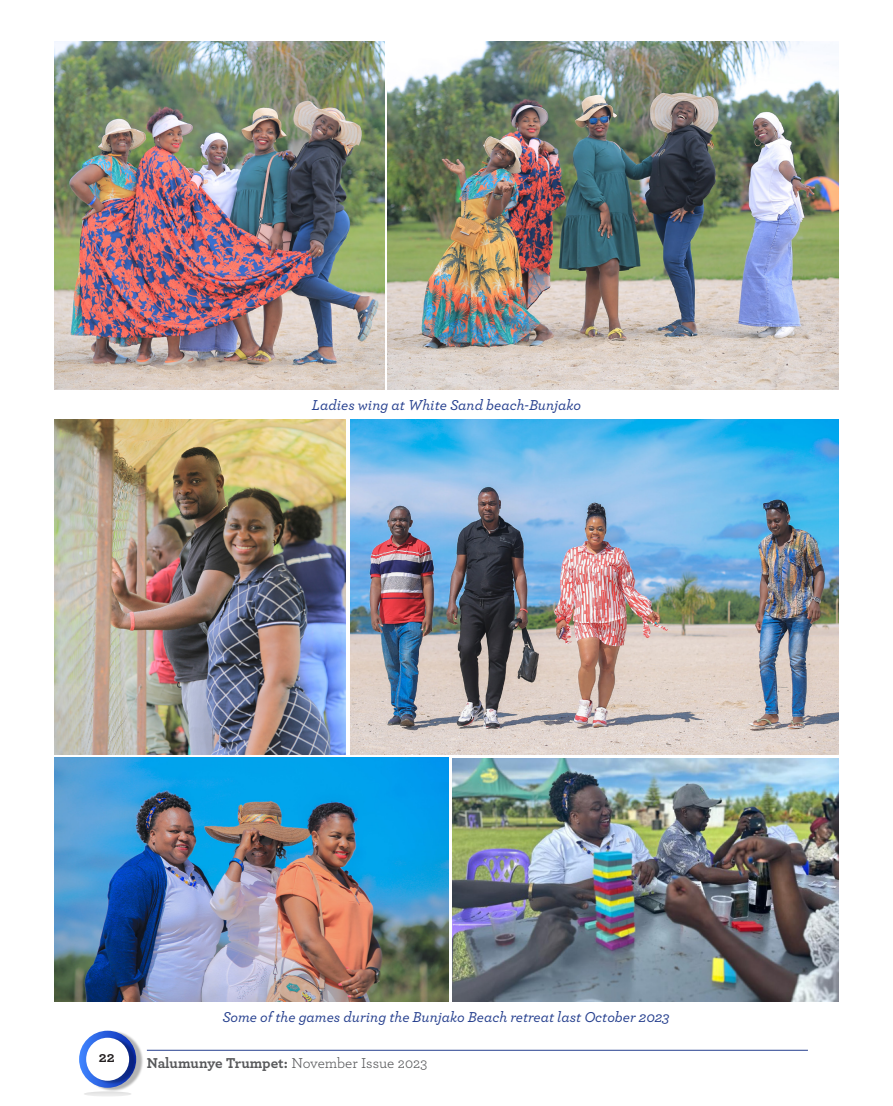
<style>
.page{position:relative;width:893px;height:1106px;background:#fff}
.page>*{position:absolute;margin:0;border:0;box-sizing:border-box;transform-origin:0 0}
.t1{font:italic 500 15px "Archer";color:#253f8e}
.t2{font:700 15px "Archer";letter-spacing:-.005em;color:#57585a}
.t3{font:700 15px "Archer";color:#231f20}
.s1{font-weight:400}
</style>
<div class="page">
<img style="left:55px;top:41px;width:329px;height:349px">
<img style="left:387px;top:41px;width:451px;height:349px">
<img style="left:55px;top:419px;width:291px;height:335px">
<img style="left:350px;top:419px;width:488px;height:335px">
<img style="left:55px;top:758px;width:393px;height:243px">
<img style="left:453px;top:758px;width:385px;height:243px">
<img style="left:82px;top:1031px;width:61px;height:60px">
<svg style="left:79px;top:1030px;width:57px;height:57px"></svg>
<img style="left:89px;top:1036px;width:49px;height:49px">
<div style="left:86px;top:1037px;width:43px;height:43px;background:#fff;border-radius:50%"></div>
<svg style="left:84px;top:1091px;width:47px;height:5px"></svg>
<hr style="left:147px;top:1050px;width:661px;height:1px;background:#253f8e">
<p class="t1" style="left:312px;top:394px;width:271px">Ladies wing at White Sand beach-Bunjako</p>
<p class="t1" style="left:222px;top:1006px;width:448px">Some of the games during the Bunjako Beach retreat last October 2023</p>
<p class="t3" style="left:99px;top:1045px;width:17px">22</p>
<p class="t2" style="left:147px;top:1051px;width:282px">Nalumunye Trumpet: <span class="s1">November Issue 2023</span></p>
</div>
